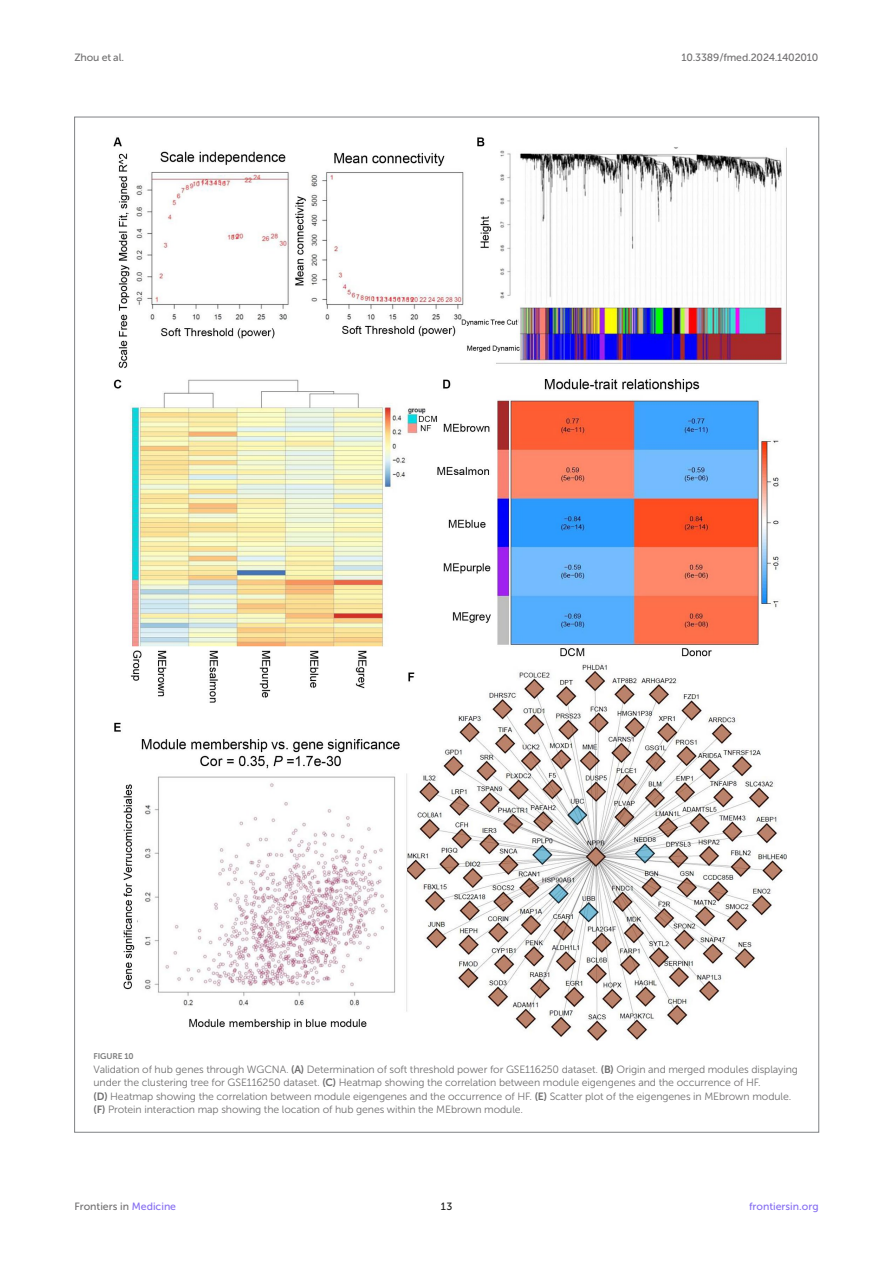
<style>
.page{position:relative;width:893px;height:1263px;background:#fff}
.page>*{position:absolute;margin:0;border:0;box-sizing:border-box;transform-origin:0 0}
.FIG_LEG{font:10.5px/13.5px "Museo Sans 300";letter-spacing:-.01em;color:#706f70}
.t1{font:10.5px "Museo Sans 500";letter-spacing:-.015em;color:#706f70}
.t2{font:10.5px "Museo Sans 500";color:#856df0}
.t3{font:10.5px "Museo Sans 500";color:#1b1c1b}
.FIG_HD{font:8.25px "Museo Sans 700";letter-spacing:-.01em;color:#7e7f7f}
.s1{font-family:"Museo Sans 700"}
.s2{color:#856df0}
</style>
<div class="page">
<img style="left:113px;top:137px;width:674px;height:903px">
<p class="t1" style="left:74px;top:51px;width:51px">Zhou et al.</p>
<p class="t1" style="left:681px;top:51px;width:138px">10.3389/fmed.2024.1402010</p>
<p class="FIG_HD" style="left:94px;top:1052px;width:42px">FIGURE 10</p>
<p class="FIG_LEG" style="left:94px;top:1062px;width:706px">Validation of hub genes through WGCNA. <span class="s1">(A)</span> Determination of soft threshold power for GSE116250 dataset. <span class="s1">(B)</span> Origin and merged modules displaying under the clustering tree for GSE116250 dataset. <span class="s1">(C)</span> Heatmap showing the correlation between module eigengenes and the occurrence of HF.<br><span class="s1">(D)</span> Heatmap showing the correlation between module eigengenes and the occurrence of HF. <span class="s1">(E)</span> Scatter plot of the eigengenes in MEbrown module. <span class="s1">(F)</span> Protein interaction map showing the location of hub genes within the MEbrown module.</p>
<p class="t1" style="left:74px;top:1200px;width:103px">Frontiers in <span class="s2">Medicine</span></p>
<p class="t3" style="left:441px;top:1200px;width:13px">13</p>
<p class="t2" style="left:749px;top:1200px;width:71px">frontiersin.org</p>
</div>
